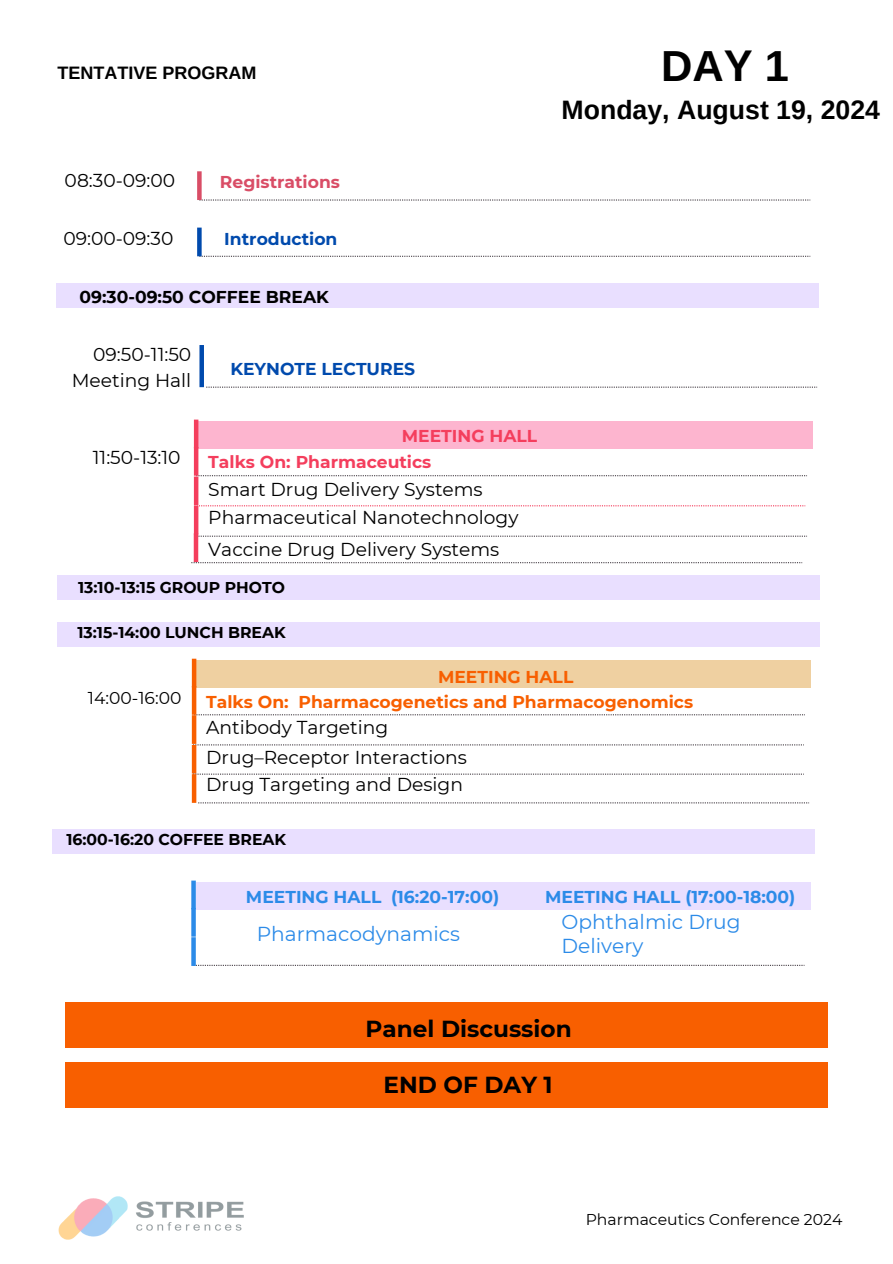
<style>
.page{position:relative;width:893px;height:1264px;background:#fff}
.page>*{position:absolute;margin:0;border:0;box-sizing:border-box;transform-origin:0 0}
.t1{font:700 43.35px "Arimo";color:#000}
.t2{font:700 26.7px "Arimo";color:#000}
.t3{font:700 23.1px "Montserrat";color:#000}
.t4{font:20.1px/23.7px "Montserrat";color:#2c8be8}
.t5{font:18.6px/25.8px "Montserrat";color:#000;text-align:right}
.t6{font:700 18px "Arimo";color:#000}
.t7{font:700 17.1px "Montserrat";color:#f85f00}
.t8{font:700 17.1px "Montserrat";color:#2c8be8}
.t9{font:700 17.1px "Montserrat";color:#f43e5d}
.t10{font:700 17.1px "Montserrat";color:#004aad}
.t11{font:700 17.1px "Montserrat";color:#000}
.t12{font:700 17.1px "Montserrat";color:#d94d66}
.t13{font:17.1px "Montserrat";color:#000}
.t14{font:700 15.6px "Montserrat";color:#000}
.t15{font:15.6px "Montserrat";color:#000}
</style>
<div class="page">
<svg style="left:199px;top:256px;width:611px;height:1px"></svg>
<div style="left:197px;top:227px;width:5px;height:29px;background:#004aad"></div>
<svg style="left:202px;top:199px;width:608px;height:1px"></svg>
<div style="left:197px;top:171px;width:5px;height:29px;background:#d94d66"></div>
<div style="left:56px;top:284px;width:762px;height:24px;background:#e9dfff"></div>
<svg style="left:206px;top:386px;width:611px;height:2px"></svg>
<div style="left:199px;top:345px;width:5px;height:42px;background:#004aad"></div>
<div style="left:198px;top:421px;width:614px;height:27px;background:#fdb5cf"></div>
<hr style="left:194px;top:419px;width:4px;height:29px;background:#f43e5d">
<svg style="left:196px;top:475px;width:611px;height:1px"></svg>
<hr style="left:194px;top:447px;width:4px;height:28px;background:#f43e5d">
<hr style="left:194px;top:476px;width:4px;height:29px;background:#f43e5d">
<svg style="left:194px;top:505px;width:611px;height:1px"></svg>
<hr style="left:194px;top:506px;width:4px;height:28px;background:#f43e5d">
<svg style="left:198px;top:535px;width:609px;height:2px"></svg>
<div style="left:58px;top:575px;width:762px;height:24px;background:#e9dfff"></div>
<div style="left:58px;top:622px;width:762px;height:24px;background:#e9dfff"></div>
<div style="left:52px;top:829px;width:763px;height:24px;background:#e9dfff"></div>
<div style="left:196px;top:881px;width:614px;height:28px;background:#e9dfff"></div>
<div style="left:191px;top:880px;width:5px;height:29px;background:#2c8be8"></div>
<svg style="left:196px;top:964px;width:608px;height:1px"></svg>
<div style="left:191px;top:908px;width:5px;height:28px;background:#2c8be8"></div>
<div style="left:191px;top:937px;width:5px;height:28px;background:#2c8be8"></div>
<div style="left:196px;top:660px;width:614px;height:27px;background:#efd0a1"></div>
<hr style="left:192px;top:658px;width:4px;height:29px;background:#f85f00">
<svg style="left:194px;top:714px;width:610px;height:1px"></svg>
<hr style="left:192px;top:686px;width:4px;height:28px;background:#f85f00">
<hr style="left:192px;top:715px;width:4px;height:29px;background:#f85f00">
<svg style="left:193px;top:744px;width:609px;height:1px"></svg>
<hr style="left:192px;top:745px;width:4px;height:28px;background:#f85f00">
<svg style="left:193px;top:773px;width:609px;height:1px"></svg>
<hr style="left:192px;top:774px;width:4px;height:28px;background:#f85f00">
<svg style="left:198px;top:802px;width:611px;height:1px"></svg>
<img style="left:58px;top:1196px;width:186px;height:44px">
<div style="left:65px;top:1061px;width:763px;height:46px;background:#f85f00"></div>
<div style="left:65px;top:1001px;width:763px;height:46px;background:#f85f00"></div>
<hr style="left:194px;top:533px;width:4px;height:29px;background:#f43e5d">
<svg style="left:191px;top:562px;width:611px;height:1px"></svg>
<h5 class="t6" style="left:58px;top:62px;width:200px">TENTATIVE PROGRAM</h5>
<h6 class="t5" style="left:65px;top:168px;width:112px">08:30-09:00</h6>
<h4 class="t12" style="left:220px;top:171px;width:121px">Registrations</h4>
<h1 class="t5" style="left:63px;top:225px;width:112px">09:00-09:30</h1>
<h4 class="t10" style="left:224px;top:229px;width:115px">Introduction</h4>
<h6 class="t11" style="left:79px;top:286px;width:251px">09:30-09:50 COFFEE BREAK</h6>
<h5 class="t5" style="left:72px;top:341px;width:121px">09:50-11:50<br>Meeting Hall</h5>
<h4 class="t10" style="left:230px;top:358px;width:186px">KEYNOTE LECTURES</h4>
<h5 class="t9" style="left:402px;top:425px;width:137px">MEETING HALL</h5>
<h4 class="t5" style="left:93px;top:445px;width:89px">11:50-13:10</h4>
<h5 class="t9" style="left:208px;top:451px;width:224px">Talks On: Pharmaceutics</h5>
<h6 class="t5" style="left:208px;top:477px;width:276px">Smart Drug Delivery Systems</h6>
<h4 class="t5" style="left:208px;top:504px;width:311px">Pharmaceutical Nanotechnology</h4>
<h2 class="t5" style="left:208px;top:536px;width:292px">Vaccine Drug Delivery Systems</h2>
<h4 class="t14" style="left:78px;top:577px;width:208px">13:10-13:15 GROUP PHOTO</h4>
<h4 class="t14" style="left:77px;top:623px;width:210px">13:15-14:00 LUNCH BREAK</h4>
<h4 class="t1" style="left:661px;top:42px;width:129px">DAY 1</h4>
<h4 class="t2" style="left:561px;top:95px;width:320px">Monday, August 19, 2024</h4>
<h4 class="t7" style="left:438px;top:666px;width:137px">MEETING HALL</h4>
<h4 class="t13" style="left:88px;top:687px;width:95px">14:00-16:00</h4>
<h4 class="t7" style="left:206px;top:691px;width:488px">Talks On: Pharmacogenetics and Pharmacogenomics</h4>
<p class="t5" style="left:206px;top:714px;width:183px">Antibody Targeting</p>
<h5 class="t5" style="left:206px;top:744px;width:262px">Drug–Receptor Interactions</h5>
<h5 class="t5" style="left:206px;top:771px;width:258px">Drug Targeting and Design</h5>
<p class="t14" style="left:66px;top:830px;width:221px">16:00-16:20 COFFEE BREAK</p>
<p class="t8" style="left:246px;top:886px;width:255px">MEETING HALL (16:20-17:00)</p>
<p class="t4" style="left:257px;top:922px;width:205px">Pharmacodynamics</p>
<h5 class="t8" style="left:545px;top:886px;width:252px">MEETING HALL (17:00-18:00)</h5>
<h6 class="t4" style="left:561px;top:910px;width:180px">Ophthalmic Drug<br>Delivery</h6>
<h3 class="t3" style="left:365px;top:1014px;width:208px">Panel Discussion</h3>
<h4 class="t3" style="left:383px;top:1070px;width:170px">END OF DAY 1</h4>
<p class="t15" style="left:585px;top:1209px;width:258px">Pharmaceutics Conference 2024</p>
</div>
